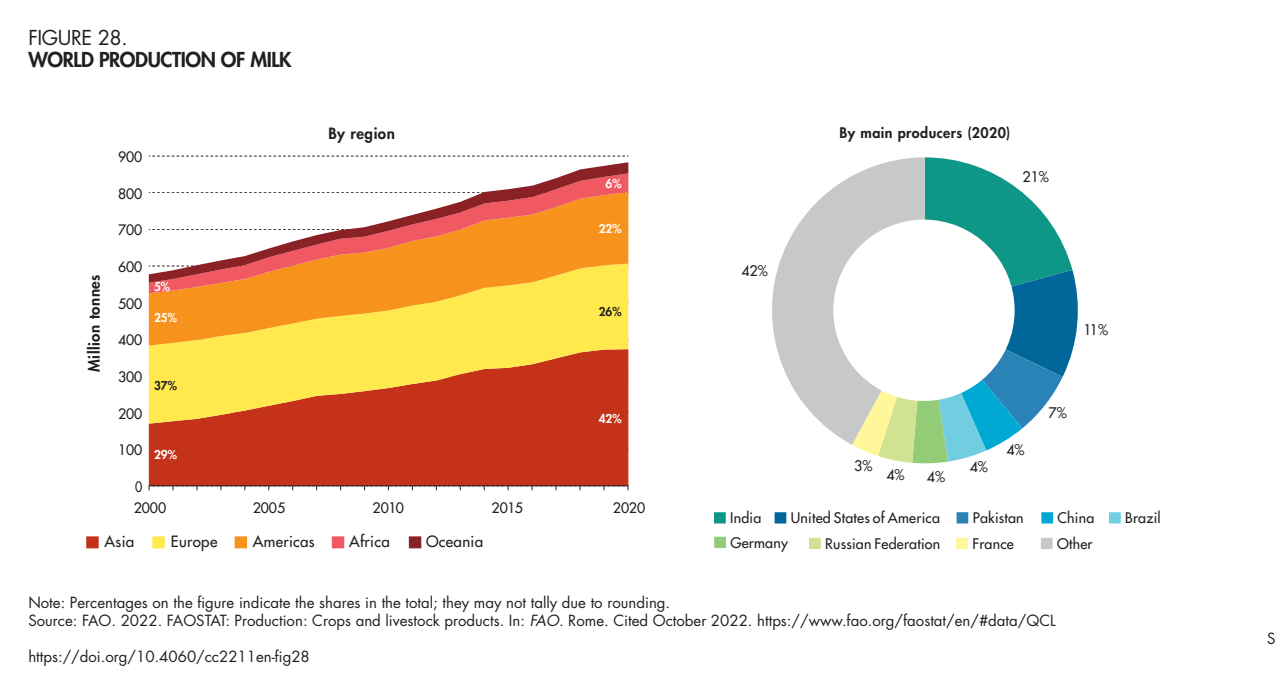
<style>
.page{position:relative;width:1276px;height:695px;background:#fff}
.page>*{position:absolute;margin:0;border:0;box-sizing:border-box;transform-origin:0 0}
.Figure_Title{font:800 20px "Futura Std";letter-spacing:-.02em;color:#231f20}
.Figure_No{font:20px "Futura Std";letter-spacing:-.02em;color:#231f20}
.t1{font:500 15.25px "Futura Std";letter-spacing:.02em;color:#231f20}
.t2{font:800 15.25px "Futura Std";letter-spacing:.035em;color:#231f20}
.Name_for_ToC{font:15px "Futura Std";color:#231f20}
.t3{font:500 14.25px "Futura Std";letter-spacing:.015em;color:#231f20}
.t4{font:800 14.25px "Futura Std";letter-spacing:.035em;color:#231f20}
.t5{font:500 14px "Futura Std";color:#231f20}
.t6{font:500 14px "Futura Std";color:#231f20;scale:.89 1}
.t7{font:800 12px "Futura Std";color:#fff}
.t8{font:800 12px "Futura Std";color:#231f20}
.s1{font-style:italic}
</style>
<div class="page">
<svg style="left:149px;top:156px;width:479px;height:1px"></svg>
<div style="left:149px;top:423px;width:479px;height:62px;background:#c5321a"></div>
<svg style="left:149px;top:345px;width:479px;height:78px;background:#e39335"></svg>
<svg style="left:149px;top:293px;width:479px;height:52px;background:#fcc93b"></svg>
<svg style="left:149px;top:282px;width:479px;height:11px;background:#f8a531"></svg>
<svg style="left:149px;top:162px;width:479px;height:120px"></svg>
<div style="left:87px;top:537px;width:11px;height:10px;background:#c5321a"></div>
<div style="left:86px;top:536px;width:13px;height:12px;border:2px solid #c5321a"></div>
<div style="left:153px;top:537px;width:11px;height:10px;background:#ffe94d"></div>
<div style="left:152px;top:536px;width:13px;height:12px;border:2px solid #ffe94d"></div>
<div style="left:236px;top:537px;width:10px;height:10px;background:#f7931d"></div>
<div style="left:235px;top:536px;width:12px;height:12px;border:2px solid #f7931d"></div>
<div style="left:333px;top:537px;width:10px;height:10px;background:#f05961"></div>
<div style="left:332px;top:536px;width:12px;height:12px;border:2px solid #f05961"></div>
<div style="left:410px;top:537px;width:10px;height:10px;background:#8a2124"></div>
<div style="left:409px;top:536px;width:12px;height:12px;border:2px solid #8a2124"></div>
<svg style="left:149px;top:485px;width:479px;height:5px"></svg>
<svg style="left:852px;top:157px;width:226px;height:306px"></svg>
<svg style="left:772px;top:157px;width:153px;height:288px;fill:#c7c8ca"></svg>
<div style="left:715px;top:513px;width:10px;height:9px;background:#0e9787"></div>
<div style="left:714px;top:512px;width:12px;height:11px;border:2px solid #0e9787"></div>
<div style="left:775px;top:513px;width:10px;height:9px;background:#01669a"></div>
<div style="left:774px;top:512px;width:12px;height:11px;border:2px solid #01669a"></div>
<div style="left:957px;top:538px;width:10px;height:10px;background:#fff79a"></div>
<div style="left:956px;top:537px;width:12px;height:12px;border:2px solid #fff79a"></div>
<div style="left:1042px;top:538px;width:9px;height:10px;background:#c7c8ca"></div>
<div style="left:1041px;top:537px;width:11px;height:12px;border:2px solid #c7c8ca"></div>
<div style="left:715px;top:537px;width:10px;height:10px;background:#93cc77"></div>
<div style="left:714px;top:536px;width:12px;height:12px;border:2px solid #93cc77"></div>
<div style="left:810px;top:538px;width:9px;height:10px;background:#d1e291"></div>
<div style="left:809px;top:537px;width:12px;height:12px;border:2px solid #d1e291"></div>
<div style="left:957px;top:513px;width:10px;height:9px;background:#2a83b7"></div>
<div style="left:956px;top:512px;width:12px;height:11px;border:2px solid #2a83b7"></div>
<div style="left:1042px;top:513px;width:10px;height:9px;background:#00a9d4"></div>
<div style="left:1041px;top:512px;width:12px;height:11px;border:2px solid #00a9d4"></div>
<div style="left:1110px;top:513px;width:9px;height:9px;background:#71cee1"></div>
<div style="left:1109px;top:512px;width:11px;height:11px;border:2px solid #71cee1"></div>
<div style="left:833px;top:219px;width:181px;height:182px;background:#fff;border-radius:50%"></div>
<p class="Figure_No" style="left:28px;top:25px;width:101px">FIGURE 28.</p>
<p class="Figure_Title" style="left:28px;top:47px;width:264px">WORLD PRODUCTION OF MILK</p>
<p class="t2" style="left:85px;top:372px;width:99px;rotate:-90deg">Million tonnes</p>
<p class="t5" style="left:118px;top:148px;width:26px">900</p>
<p class="t5" style="left:118px;top:185px;width:26px">800</p>
<p class="t5" style="left:118px;top:221px;width:26px">700</p>
<p class="t5" style="left:118px;top:258px;width:26px">600</p>
<p class="t5" style="left:118px;top:295px;width:26px">500</p>
<p class="t5" style="left:118px;top:331px;width:26px">400</p>
<p class="t5" style="left:118px;top:368px;width:26px">300</p>
<p class="t5" style="left:118px;top:404px;width:26px">200</p>
<p class="t5" style="left:118px;top:441px;width:26px">100</p>
<p class="t6" style="left:135px;top:478px;width:10px">0</p>
<p class="t7" style="left:154px;top:278px;width:18px">5%</p>
<p class="t7" style="left:154px;top:309px;width:24px">25%</p>
<p class="t8" style="left:154px;top:377px;width:24px">37%</p>
<p class="t7" style="left:154px;top:446px;width:24px">29%</p>
<p class="t2" style="left:328px;top:123px;width:68px">By region</p>
<p class="t7" style="left:605px;top:176px;width:18px">6%</p>
<p class="t7" style="left:599px;top:221px;width:24px">22%</p>
<p class="t8" style="left:599px;top:304px;width:24px">26%</p>
<p class="t7" style="left:599px;top:411px;width:24px">42%</p>
<p class="t5" style="left:134px;top:499px;width:34px">2000</p>
<p class="t5" style="left:253px;top:499px;width:34px">2005</p>
<p class="t5" style="left:372px;top:499px;width:33px">2010</p>
<p class="t5" style="left:491px;top:499px;width:33px">2015</p>
<p class="t5" style="left:613px;top:499px;width:34px">2020</p>
<p class="t1" style="left:105px;top:532px;width:31px">Asia</p>
<p class="t1" style="left:171px;top:532px;width:48px">Europe</p>
<p class="t1" style="left:253px;top:532px;width:63px">Americas</p>
<p class="t1" style="left:349px;top:532px;width:42px">Africa</p>
<p class="t1" style="left:426px;top:532px;width:59px">Oceania</p>
<p class="t3" style="left:741px;top:262px;width:28px">42%</p>
<p class="t4" style="left:839px;top:123px;width:172px">By main producers (2020)</p>
<p class="t3" style="left:1022px;top:167px;width:28px">21%</p>
<p class="t3" style="left:1083px;top:320px;width:26px">11%</p>
<p class="t3" style="left:854px;top:456px;width:20px">3%</p>
<p class="t3" style="left:886px;top:466px;width:20px">4%</p>
<p class="t3" style="left:927px;top:468px;width:20px">4%</p>
<p class="t3" style="left:969px;top:458px;width:20px">4%</p>
<p class="t3" style="left:1006px;top:441px;width:20px">4%</p>
<p class="t3" style="left:1048px;top:404px;width:20px">7%</p>
<p class="t3" style="left:730px;top:509px;width:33px">India</p>
<p class="t3" style="left:791px;top:509px;width:151px">United States of America</p>
<p class="t3" style="left:730px;top:533px;width:59px">Germany</p>
<p class="t3" style="left:825px;top:534px;width:116px">Russian Federation</p>
<p class="t3" style="left:972px;top:534px;width:43px">France</p>
<p class="t3" style="left:1057px;top:534px;width:37px">Other</p>
<p class="t3" style="left:972px;top:509px;width:52px">Pakistan</p>
<p class="t3" style="left:1057px;top:509px;width:38px">China</p>
<p class="t3" style="left:1125px;top:509px;width:37px">Brazil</p>
<p class="Name_for_ToC" style="left:28px;top:593px;width:643px">Note: Percentages on the figure indicate the shares in the total; they may not tally due to rounding.</p>
<p class="Name_for_ToC" style="left:28px;top:611px;width:1029px">Source: FAO. 2022. FAOSTAT: Production: Crops and livestock products. In: <span class="s1">FAO</span>. Rome. Cited October 2022. https://www.fao.org/faostat/en/#data/QCL</p>
<p class="Name_for_ToC" style="left:28px;top:647px;width:283px">https://doi.org/10.4060/cc2211en-fig28</p>
<p class="Name_for_ToC" style="left:1267px;top:628px;width:10px">S</p>
</div>
